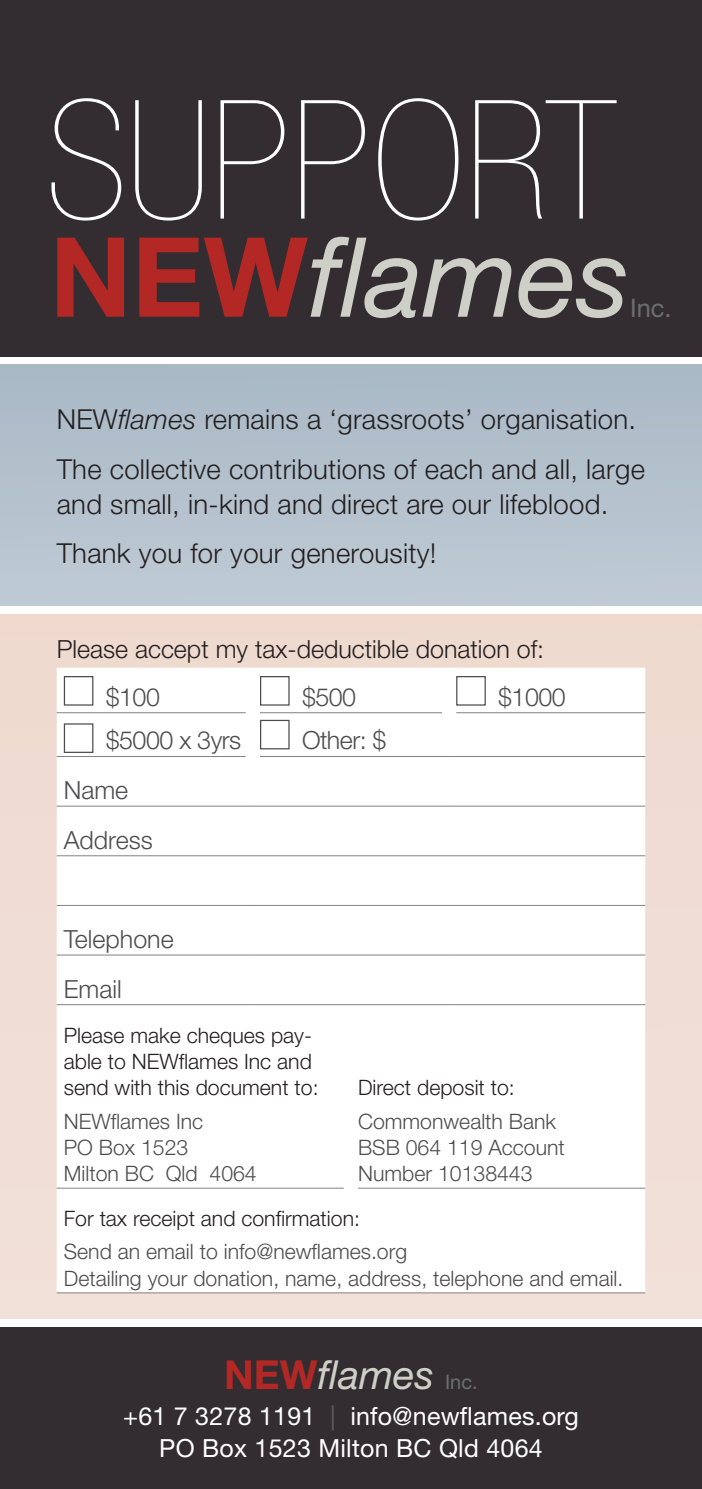
<style>
.page{position:relative;width:702px;height:1489px;background:#fff}
.page>*{position:absolute;margin:0;border:0;box-sizing:border-box;transform-origin:0 0}
.t1{font:900 condensed 165.75px "Helvetica Neue";color:#fff;scale:1.05 1}
.t2{font:italic 110.75px "Helvetica Neue";color:#cecfc6}
.t3{font:italic 40px "Helvetica Neue";color:#cecfc6}
.t4{font:300 27.5px/49.2px "Helvetica Neue";letter-spacing:.01em;color:#231f20}
.t5{font:25.5px "Helvetica Neue";color:#6d6e71}
.t6{font:300 25px/49.5px "Helvetica Neue";letter-spacing:-.01em;color:#4d4d4f}
.t7{font:25px/32.5px "Helvetica Neue";letter-spacing:.01em;color:#fff;text-align:center}
.t8{font:300 25px "Helvetica Neue";color:#231f20}
.t9{font:300 21.25px/26.2px "Helvetica Neue";color:#4d4d4f}
.t10{font:300 21.25px/26.2px "Helvetica Neue";color:#231f20}
.s1{font-weight:700;font-style:normal;color:#b32824}
.s2{font-style:italic}
.s3{font-style:normal;font-size:20px;color:#6d6e71}
.s4{color:#605b5f}
</style>
<div class="page">
<div style="left:0;top:0;width:702px;height:356px;background:#332d32"></div>
<div style="left:0;top:614px;width:702px;height:704px;background:#f0dcd2"></div>
<div style="left:0;top:365px;width:702px;height:241px;background:#b4c2cd"></div>
<div style="left:57px;top:670px;width:588px;height:622px;background:#fff"></div>
<hr style="left:57px;top:712px;width:189px;height:1px;background:#808285">
<hr style="left:260px;top:712px;width:91px;height:1px;background:#808285">
<hr style="left:351px;top:712px;width:91px;height:1px;background:#808285">
<hr style="left:456px;top:712px;width:189px;height:1px;background:#808285">
<hr style="left:57px;top:756px;width:189px;height:1px;background:#808285">
<hr style="left:260px;top:756px;width:91px;height:1px;background:#808285">
<hr style="left:351px;top:756px;width:98px;height:1px;background:#808285">
<hr style="left:449px;top:756px;width:196px;height:1px;background:#808285">
<hr style="left:57px;top:805px;width:196px;height:1px;background:#808285">
<hr style="left:253px;top:805px;width:98px;height:1px;background:#808285">
<hr style="left:351px;top:805px;width:98px;height:1px;background:#808285">
<hr style="left:449px;top:805px;width:196px;height:1px;background:#808285">
<hr style="left:57px;top:855px;width:196px;height:1px;background:#808285">
<hr style="left:253px;top:855px;width:98px;height:1px;background:#808285">
<hr style="left:351px;top:855px;width:98px;height:1px;background:#808285">
<hr style="left:449px;top:855px;width:196px;height:1px;background:#808285">
<hr style="left:57px;top:904px;width:196px;height:1px;background:#808285">
<hr style="left:253px;top:904px;width:98px;height:1px;background:#808285">
<hr style="left:351px;top:904px;width:98px;height:1px;background:#808285">
<hr style="left:449px;top:904px;width:196px;height:1px;background:#808285">
<hr style="left:57px;top:954px;width:196px;height:1px;background:#808285">
<hr style="left:253px;top:954px;width:98px;height:1px;background:#808285">
<hr style="left:351px;top:954px;width:98px;height:1px;background:#808285">
<hr style="left:449px;top:954px;width:196px;height:1px;background:#808285">
<div style="left:246px;top:670px;width:14px;height:42px;background:#fff"></div>
<div style="left:442px;top:670px;width:14px;height:43px;background:#fff"></div>
<div style="left:246px;top:712px;width:14px;height:45px;background:#fff"></div>
<hr style="left:57px;top:1187px;width:196px;height:1px;background:#808285">
<hr style="left:253px;top:1187px;width:91px;height:1px;background:#808285">
<hr style="left:358px;top:1187px;width:91px;height:1px;background:#808285">
<hr style="left:449px;top:1187px;width:196px;height:1px;background:#808285">
<div style="left:344px;top:1005px;width:14px;height:183px;background:#fff"></div>
<hr style="left:57px;top:1004px;width:196px;height:1px;background:#808285">
<hr style="left:253px;top:1004px;width:98px;height:1px;background:#808285">
<hr style="left:351px;top:1004px;width:98px;height:1px;background:#808285">
<hr style="left:449px;top:1004px;width:196px;height:1px;background:#808285">
<hr style="left:57px;top:1292px;width:196px;height:1px;background:#808285">
<hr style="left:253px;top:1292px;width:98px;height:1px;background:#808285">
<hr style="left:351px;top:1292px;width:98px;height:1px;background:#808285">
<hr style="left:449px;top:1292px;width:196px;height:1px;background:#808285">
<hr style="left:57px;top:667px;width:196px;height:3px;background:#fff">
<hr style="left:253px;top:667px;width:98px;height:3px;background:#fff">
<hr style="left:351px;top:667px;width:98px;height:3px;background:#fff">
<hr style="left:449px;top:667px;width:196px;height:3px;background:#fff">
<div style="left:64px;top:676px;width:29px;height:29px;border:1px solid #4d4d4f"></div>
<div style="left:260px;top:676px;width:29px;height:29px;border:1px solid #4d4d4f"></div>
<div style="left:456px;top:676px;width:30px;height:29px;border:1px solid #4d4d4f"></div>
<div style="left:64px;top:723px;width:29px;height:30px;border:1px solid #4d4d4f"></div>
<div style="left:260px;top:719px;width:29px;height:30px;border:1px solid #4d4d4f"></div>
<div style="left:0;top:1326px;width:702px;height:162px;background:#332d32"></div>
<h1 class="t1" style="left:46px;top:69px;width:545px">SUPPORT</h1>
<h2 class="t2" style="left:50px;top:211px;width:582px"><span class="s1">NEW</span>flames</h2>
<p class="t5" style="left:630px;top:292px;width:43px">Inc.</p>
<p class="t4" style="left:57px;top:394px;width:589px">NEW<span class="s2">flames</span> remains a ‘grassroots’ organisation.<br>The collective contributions of each and all, large</p>
<p class="t4" style="left:57px;top:478px;width:553px">and small, in-kind and direct are our lifeblood.<br>Thank you for your generousity!</p>
<p class="t8" style="left:57px;top:633px;width:489px">Please accept my tax-deductible donation of:</p>
<p class="t6" style="left:106px;top:671px;width:56px">$100</p>
<p class="t6" style="left:302px;top:671px;width:56px">$500</p>
<p class="t6" style="left:498px;top:671px;width:69px">$1000</p>
<p class="t6" style="left:106px;top:715px;width:137px">$5000 x 3yrs</p>
<p class="t6" style="left:302px;top:715px;width:86px">Other: $</p>
<p class="t6" style="left:64px;top:764px;width:90px">Name<br>Address</p>
<p class="t6" style="left:64px;top:913px;width:111px">Telephone<br>Email</p>
<p class="t10" style="left:64px;top:1021px;width:256px">Please make cheques pay&shy;able to NEWflames Inc and send with this document to:</p>
<p class="t9" style="left:64px;top:1107px;width:194px">NEWflames Inc<br>PO Box 1523<br>Milton BC Qld 4064</p>
<p class="t10" style="left:358px;top:1073px;width:158px">Direct deposit to:</p>
<p class="t9" style="left:358px;top:1107px;width:208px">Commonwealth Bank<br>BSB 064 119 Account<br>Number 10138443</p>
<p class="t10" style="left:64px;top:1204px;width:298px">For tax receipt and confirmation:</p>
<p class="t9" style="left:64px;top:1238px;width:561px">Send an email to info@newflames.org<br>Detailing your donation, name, address, telephone and email.</p>
<h3 class="t3" style="left:224px;top:1349px;width:255px"><span class="s1">NEW</span>flames <span class="s3">Inc.</span></h3>
<p class="t7" style="left:123px;top:1398px;width:457px">+61 7 3278 1191 <span class="s4">|</span> info@newflames.org<br>PO Box 1523 Milton BC Qld 4064</p>
</div>
